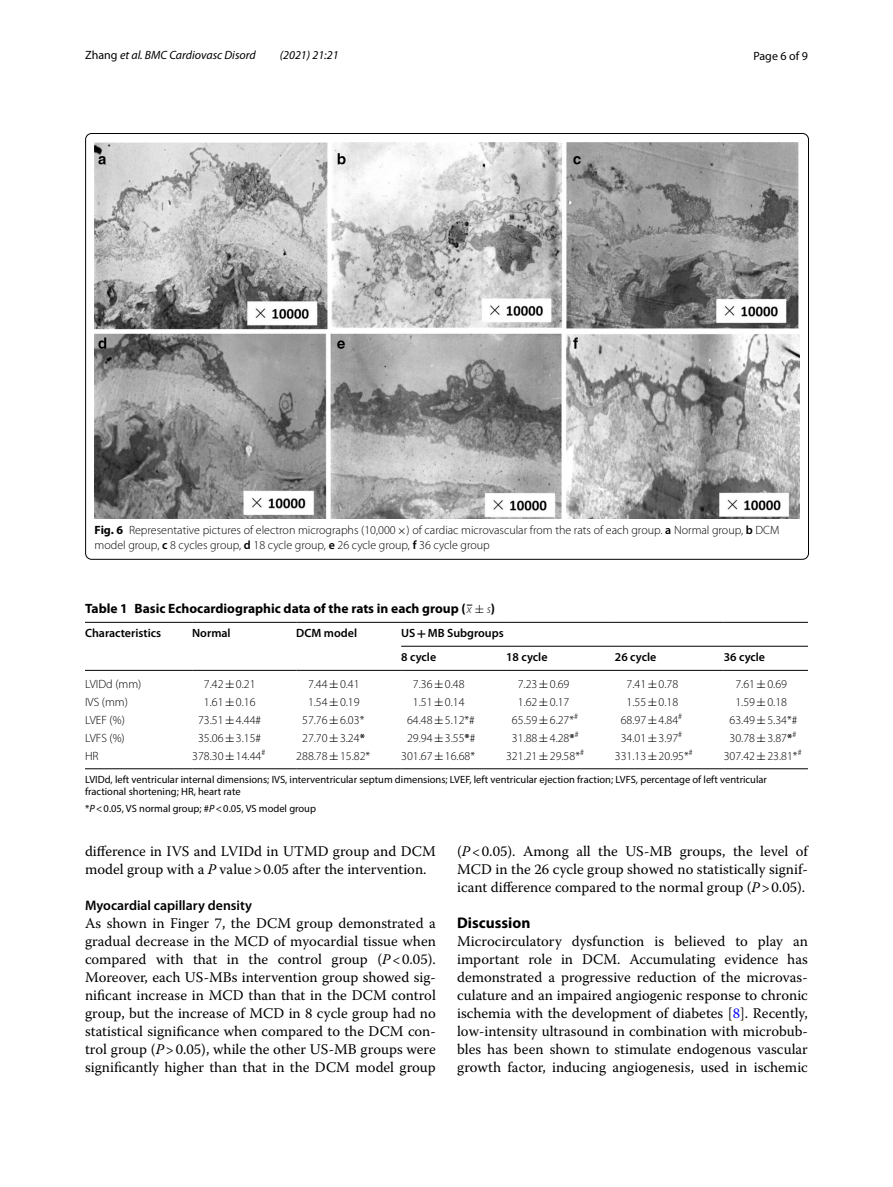
<style>
.page{position:relative;width:893px;height:1187px;background:#fff}
.page>*{position:absolute;margin:0;border:0;box-sizing:border-box;transform-origin:0 0}
.t1{font:700 15.45px "Myriad Pro";color:#000}
.t2{font:14.7px/18px "Warnock Pro";color:#000;text-align:justify}
.t3{font:600 13.8px "Myriad Pro";color:#000}
.t4{font:700 13.5px "Myriad Pro";color:#000}
.t5{font:300 12px/15px "Myriad Pro";color:#000}
.t6{font:600 12px/23.9px "Myriad Pro";color:#000}
.t7{font:italic 12px "Myriad Pro";color:#000}
.t8{font:12px "Myriad Pro";color:#000}
.t9{font:10.5px/12.8px "Myriad Pro";color:#000}
.s1{font-style:normal}
.s2{font-weight:700}
.s3{font-family:"MTSY";font-weight:400}
.s4{font-weight:600}
.s5{font-family:"Myriad Pro Light It 2";font-weight:400;font-size:12px}
.s6{font-family:"MTSYN";font-weight:400;font-size:12px}
.s7{font-family:"SPSMTSYB Bold";font-weight:400}
.s8{font-style:italic}
.s9{color:#00f}
</style>
<div class="page">
<img style="left:94px;top:142px;width:706px;height:377px">
<hr style="left:85px;top:622px;width:107px;height:1px;background:#000">
<hr style="left:85px;top:670px;width:107px;height:1px;background:#000">
<hr style="left:192px;top:622px;width:104px;height:1px;background:#000">
<hr style="left:192px;top:670px;width:104px;height:1px;background:#000">
<hr style="left:296px;top:622px;width:105px;height:1px;background:#000">
<hr style="left:296px;top:670px;width:105px;height:1px;background:#000">
<hr style="left:401px;top:622px;width:105px;height:1px;background:#000">
<hr style="left:506px;top:622px;width:109px;height:1px;background:#000">
<hr style="left:615px;top:622px;width:109px;height:1px;background:#000">
<hr style="left:724px;top:622px;width:84px;height:1px;background:#000">
<hr style="left:401px;top:670px;width:105px;height:1px;background:#000">
<hr style="left:506px;top:670px;width:109px;height:1px;background:#000">
<hr style="left:615px;top:670px;width:109px;height:1px;background:#000">
<hr style="left:724px;top:670px;width:84px;height:1px;background:#000">
<hr style="left:85px;top:768px;width:107px;height:1px;background:#000">
<hr style="left:192px;top:768px;width:104px;height:1px;background:#000">
<hr style="left:296px;top:768px;width:105px;height:1px;background:#000">
<hr style="left:401px;top:768px;width:105px;height:1px;background:#000">
<hr style="left:506px;top:768px;width:109px;height:1px;background:#000">
<hr style="left:615px;top:768px;width:109px;height:1px;background:#000">
<hr style="left:724px;top:768px;width:84px;height:1px;background:#000">
<hr style="left:401px;top:646px;width:407px;height:1px;background:#000">
<p class="t7" style="left:85px;top:48px;width:172px"><span class="s1">Zhang</span> et al. BMC Cardiovasc Disord</p>
<p class="t7" style="left:280px;top:48px;width:60px">(2021) 21:21</p>
<p class="t8" style="left:753px;top:48px;width:56px">Page 6 of 9</p>
<p class="t5" style="left:95px;top:522px;width:686px"><span class="s2">Fig. 6</span> Representative pictures of electron micrographs (10,000<span class="s3">×</span>) of cardiac microvascular from the rats of each group. <span class="s4">a</span> Normal group, <span class="s4">b</span> DCM model group, <span class="s4">c</span> 8 cycles group, <span class="s4">d</span> 18 cycle group, <span class="s4">e</span> 26 cycle group, <span class="s4">f</span> 36 cycle group</p>
<p class="t4" style="left:85px;top:599px;width:411px">Table 1 Basic Echocardiographic data of the rats in each group (<span class="s5">x</span> <span class="s6">±</span> <span class="s5">s</span>)</p>
<p class="t6" style="left:85px;top:620px;width:78px">Characteristics</p>
<p class="t6" style="left:192px;top:620px;width:40px">Normal</p>
<p class="t6" style="left:296px;top:620px;width:62px">DCM model</p>
<p class="t6" style="left:401px;top:620px;width:104px">US<span class="s7">+</span>MB Subgroups<br>8 cycle</p>
<p class="t6" style="left:506px;top:644px;width:43px">18 cycle</p>
<p class="t6" style="left:615px;top:644px;width:43px">26 cycle</p>
<p class="t6" style="left:724px;top:644px;width:43px">36 cycle</p>
<p class="t5" style="left:85px;top:676px;width:58px">LVIDd (mm)</p>
<p class="t5" style="left:204px;top:676px;width:53px">7.42<span class="s3">±</span>0.21</p>
<p class="t5" style="left:308px;top:676px;width:53px">7.44<span class="s3">±</span>0.41</p>
<p class="t5" style="left:413px;top:676px;width:53px">7.36<span class="s3">±</span>0.48</p>
<p class="t5" style="left:518px;top:676px;width:53px">7.23<span class="s3">±</span>0.69</p>
<p class="t5" style="left:627px;top:676px;width:53px">7.41<span class="s3">±</span>0.78</p>
<p class="t5" style="left:735px;top:676px;width:53px">7.61<span class="s3">±</span>0.69</p>
<p class="t5" style="left:85px;top:694px;width:44px">IVS (mm)</p>
<p class="t5" style="left:204px;top:694px;width:53px">1.61<span class="s3">±</span>0.16</p>
<p class="t5" style="left:308px;top:694px;width:53px">1.54<span class="s3">±</span>0.19</p>
<p class="t5" style="left:413px;top:694px;width:53px">1.51<span class="s3">±</span>0.14</p>
<p class="t5" style="left:518px;top:694px;width:53px">1.62<span class="s3">±</span>0.17</p>
<p class="t5" style="left:627px;top:694px;width:53px">1.55<span class="s3">±</span>0.18</p>
<p class="t5" style="left:735px;top:694px;width:53px">1.59<span class="s3">±</span>0.18</p>
<p class="t5" style="left:85px;top:712px;width:41px">LVEF (%)</p>
<p class="t5" style="left:198px;top:712px;width:65px">73.51<span class="s3">±</span>4.44#</p>
<p class="t5" style="left:302px;top:712px;width:64px">57.76<span class="s3">±</span>6.03*</p>
<p class="t5" style="left:407px;top:712px;width:69px">64.48<span class="s3">±</span>5.12*#</p>
<p class="t5" style="left:512px;top:712px;width:68px">65.59<span class="s3">±</span>6.27*<sup>#</sup></p>
<p class="t5" style="left:621px;top:712px;width:63px">68.97<span class="s3">±</span>4.84<sup>#</sup></p>
<p class="t5" style="left:730px;top:712px;width:69px">63.49<span class="s3">±</span>5.34*#</p>
<p class="t5" style="left:85px;top:730px;width:41px">LVFS (%)</p>
<p class="t5" style="left:198px;top:730px;width:65px">35.06<span class="s3">±</span>3.15#</p>
<p class="t5" style="left:302px;top:730px;width:64px">27.70<span class="s3">±</span>3.24<span class="s4">*</span></p>
<p class="t5" style="left:407px;top:730px;width:70px">29.94<span class="s3">±</span>3.55<span class="s4">*</span>#</p>
<p class="t5" style="left:512px;top:730px;width:68px">31.88<span class="s3">±</span>4.28<span class="s4">*</span><sup>#</sup></p>
<p class="t5" style="left:621px;top:730px;width:63px">34.01<span class="s3">±</span>3.97<sup>#</sup></p>
<p class="t5" style="left:730px;top:730px;width:68px">30.78<span class="s3">±</span>3.87<span class="s4">*</span><sup>#</sup></p>
<p class="t5" style="left:85px;top:748px;width:15px">HR</p>
<p class="t5" style="left:192px;top:748px;width:75px">378.30<span class="s3">±</span>14.44<sup>#</sup></p>
<p class="t5" style="left:296px;top:748px;width:75px">288.78<span class="s3">±</span>15.82*</p>
<p class="t5" style="left:401px;top:748px;width:75px">301.67<span class="s3">±</span>16.68*</p>
<p class="t5" style="left:506px;top:748px;width:79px">321.21<span class="s3">±</span>29.58*<sup>#</sup></p>
<p class="t5" style="left:615px;top:748px;width:79px">331.13<span class="s3">±</span>20.95*<sup>#</sup></p>
<p class="t5" style="left:724px;top:748px;width:79px">307.42<span class="s3">±</span>23.81*<sup>#</sup></p>
<p class="t9" style="left:85px;top:772px;width:683px">LVIDd, left ventricular internal dimensions; IVS, interventricular septum dimensions; LVEF, left ventricular ejection fraction; LVFS, percentage of left ventricular fractional shortening; HR, heart rate</p>
<p class="t9" style="left:85px;top:802px;width:232px">*<span class="s8">P</span>&lt;0.05, VS normal group; #<span class="s8">P</span>&lt;0.05, VS model group</p>
<p class="t2" style="left:85px;top:841px;width:352px">difference in IVS and LVIDd in UTMD group and DCM model group with a <span class="s8">P</span> value&gt;0.05 after the intervention.</p>
<p class="t3" style="left:85px;top:896px;width:168px">Myocardial capillary density</p>
<p class="t2" style="left:85px;top:913px;width:352px">As shown in Finger 7, the DCM group demonstrated a gradual decrease in the MCD of myocardial tissue when compared with that in the control group (<span class="s8">P</span>&lt;0.05).<br>Moreover, each US-MBs intervention group showed sig&shy;nificant increase in MCD than that in the DCM control group, but the increase of MCD in 8 cycle group had no statistical significance when compared to the DCM con&shy;trol group (<span class="s8">P</span>&gt;0.05), while the other US-MB groups were significantly higher than that in the DCM model group</p>
<p class="t2" style="left:457px;top:841px;width:352px">(<span class="s8">P</span>&lt;0.05). Among all the US-MB groups, the level of MCD in the 26 cycle group showed no statistically signif&shy;icant difference compared to the normal group (<span class="s8">P</span>&gt;0.05).</p>
<p class="t1" style="left:457px;top:912px;width:75px">Discussion</p>
<p class="t2" style="left:457px;top:931px;width:352px">Microcirculatory dysfunction is believed to play an important role in DCM. Accumulating evidence has demonstrated a progressive reduction of the microvas&shy;culature and an impaired angiogenic response to chronic ischemia with the development of diabetes [<span class="s9">8</span>]. Recently, low-intensity ultrasound in combination with microbub&shy;bles has been shown to stimulate endogenous vascular growth factor, inducing angiogenesis, used in ischemic</p>
</div>
